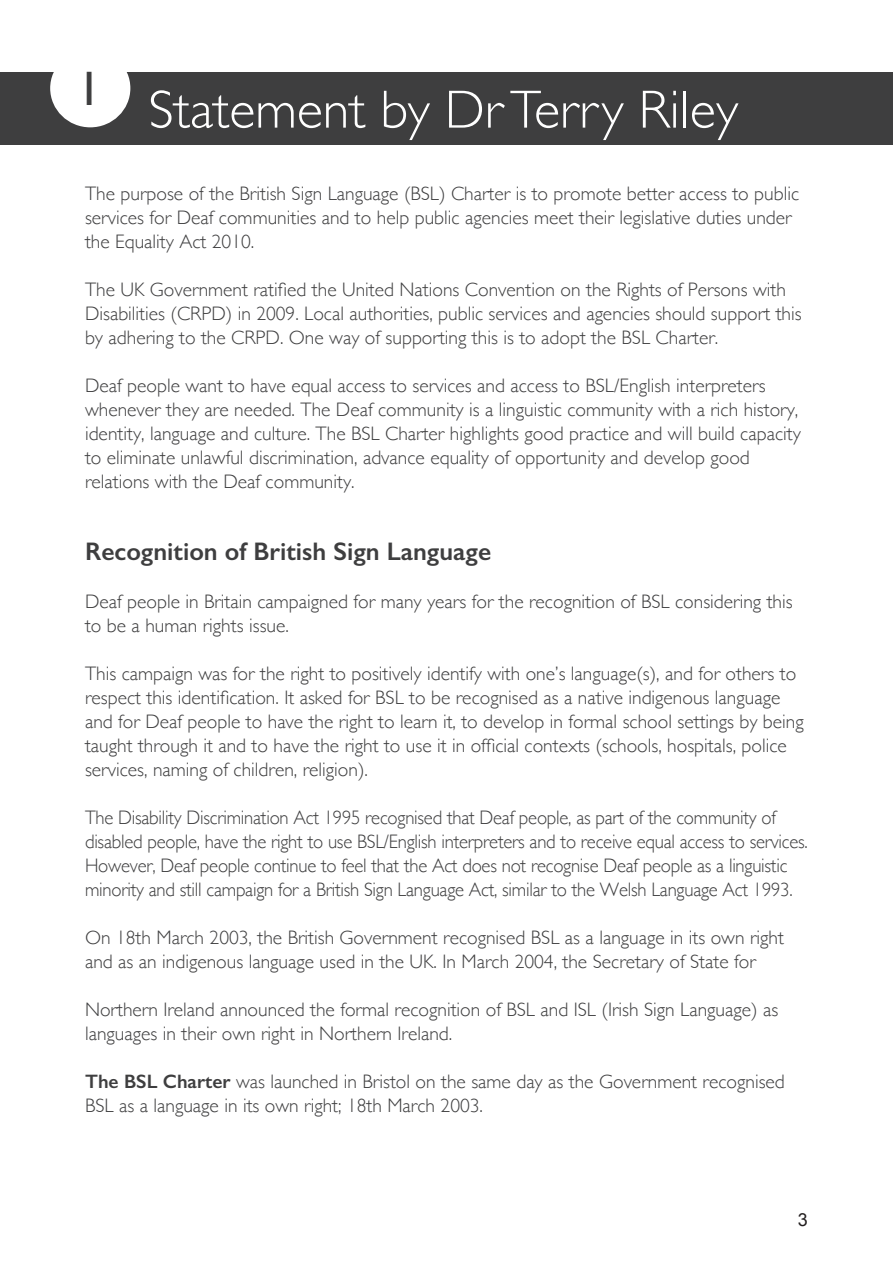
<style>
.page{position:relative;width:893px;height:1263px;background:#fff}
.page>*{position:absolute;margin:0;border:0;box-sizing:border-box;transform-origin:0 0}
.t1{font:300 54px "Gill Sans";color:#fff}
.t2{font:48.3px "Gill Sans";color:#3e3e3f}
.t3{font:600 25.5px "Gill Sans";color:#3e3e3f}
.t4{font:300 19.5px/24px "Gill Sans";color:#3e3e3f}
.t5{font:300 19.5px/24px "Gill Sans";color:#3e3e3f;scale:.96 1}
.t6{font:18px "Arial";color:#231f20}
.s1{font-weight:600}
</style>
<div class="page">
<div style="left:0;top:72px;width:893px;height:73px;background:#3e3e3f"></div>
<div style="left:50px;top:49px;width:80px;height:78px;background:#fff;border-radius:50%"></div>
<h2 class="t2" style="left:77px;top:60px;width:26px">1</h2>
<h1 class="t1" style="left:148px;top:67px;width:591px">Statement by Dr Terry Riley</h1>
<p class="t4" style="left:85px;top:180px;width:716px">The purpose of the British Sign Language (BSL) Charter is to promote better access to public services for Deaf communities and to help public agencies meet their legislative duties under the Equality Act 2010.</p>
<p class="t4" style="left:85px;top:276px;width:718px">The UK Government ratified the United Nations Convention on the Rights of Persons with<br>Disabilities (CRPD) in 2009. Local authorities, public services and agencies should support this by adhering to the CRPD. One way of supporting this is to adopt the BSL Charter.</p>
<p class="t4" style="left:85px;top:372px;width:717px">Deaf people want to have equal access to services and access to BSL/English interpreters whenever they are needed. The Deaf community is a linguistic community with a rich history, identity, language and culture. The BSL Charter highlights good practice and will build capacity to eliminate unlawful discrimination, advance equality of opportunity and develop good relations with the Deaf community.</p>
<h3 class="t3" style="left:85px;top:536px;width:408px">Recognition of British Sign Language</h3>
<p class="t4" style="left:85px;top:588px;width:709px">Deaf people in Britain campaigned for many years for the recognition of BSL considering this to be a human rights issue.</p>
<p class="t4" style="left:85px;top:660px;width:720px">This campaign was for the right to positively identify with one’s language(s), and for others to respect this identification. It asked for BSL to be recognised as a native indigenous language and for Deaf people to have the right to learn it, to develop in formal school settings by being taught through it and to have the right to use it in official contexts (schools, hospitals, police services, naming of children, religion).</p>
<p class="t5" style="left:85px;top:804px;width:754px">The Disability Discrimination Act 1995 recognised that Deaf people, as part of the community of disabled people, have the right to use BSL/English interpreters and to receive equal access to services.<br>However, Deaf people continue to feel that the Act does not recognise Deaf people as a linguistic minority and still campaign for a British Sign Language Act, similar to the Welsh Language Act 1993.</p>
<p class="t4" style="left:85px;top:924px;width:700px">On 18th March 2003, the British Government recognised BSL as a language in its own right and as an indigenous language used in the UK. In March 2004, the Secretary of State for</p>
<p class="t4" style="left:85px;top:996px;width:695px">Northern Ireland announced the formal recognition of BSL and ISL (Irish Sign Language) as languages in their own right in Northern Ireland.</p>
<p class="t4" style="left:85px;top:1068px;width:701px"><span class="s1">The BSL Charter</span> was launched in Bristol on the same day as the Government recognised<br>BSL as a language in its own right; 18th March 2003.</p>
<p class="t6" style="left:798px;top:1208px;width:12px">3</p>
</div>
